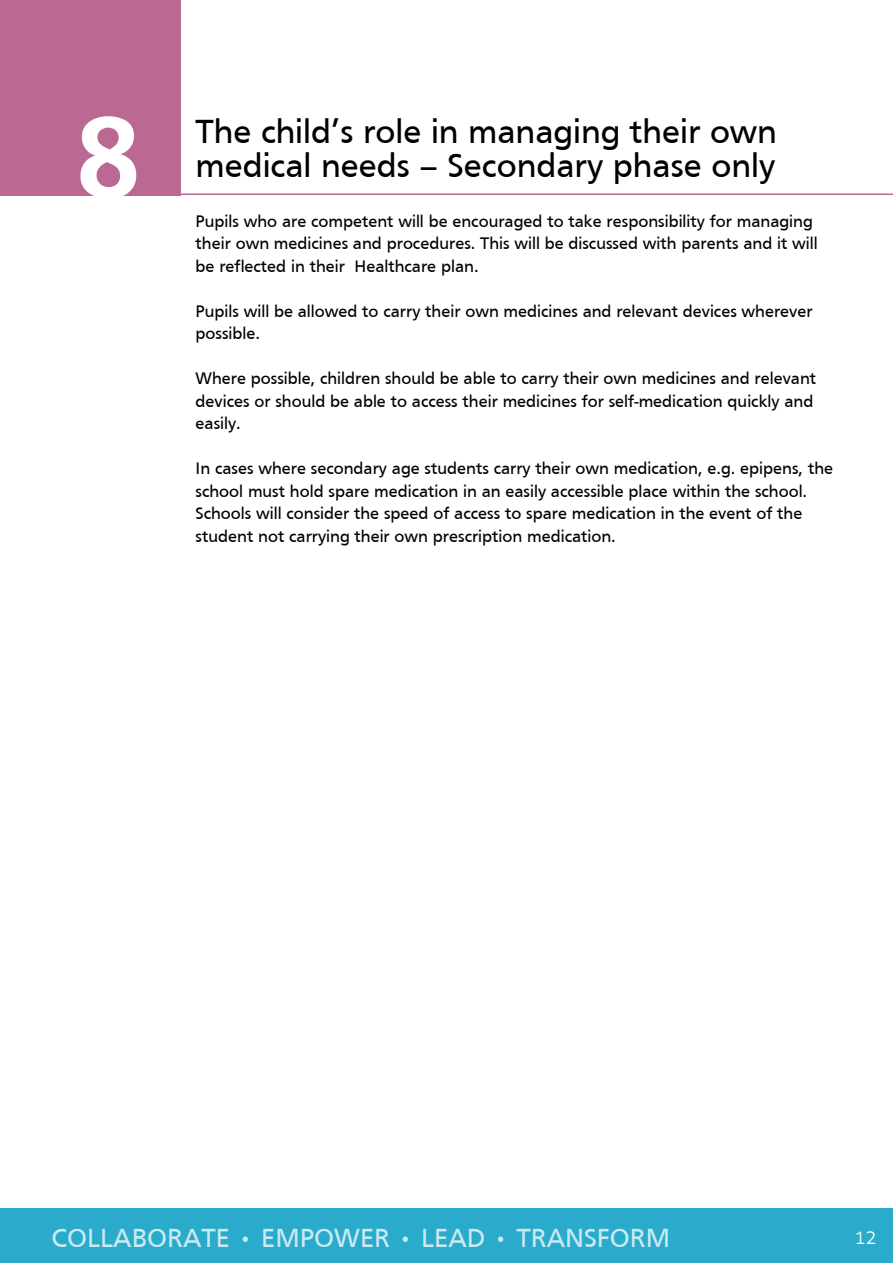
<style>
.page{position:relative;width:893px;height:1263px;background:#fff}
.page>*{position:absolute;margin:0;border:0;box-sizing:border-box;transform-origin:0 0}
.t1{font:700 119.85px "Frutiger";color:#fff}
.t2{font:34.5px/34.5px "Frutiger";color:#000}
.t3{font:27px "Frutiger";color:#caeaf2}
.t4{font:300 19.5px "Aller";color:#fff}
.t5{font:17.25px/22.5px "Frutiger";color:#000}
</style>
<div class="page">
<div style="left:0;top:1209px;width:893px;height:54px;background:#2babcc"></div>
<hr style="left:181px;top:194px;width:712px;height:1px;background:#bb6992">
<div style="left:0;top:0;width:180px;height:196px;background:#bb6992"></div>
<h1 class="t1" style="left:76px;top:88px;width:66px">8</h1>
<h2 class="t2" style="left:196px;top:114px;width:583px">The child’s role in managing their own medical needs – Secondary phase only</h2>
<p class="t5" style="left:196px;top:210px;width:624px">Pupils who are competent will be encouraged to take responsibility for managing their own medicines and procedures. This will be discussed with parents and it will be reflected in their Healthcare plan.</p>
<p class="t5" style="left:196px;top:300px;width:619px">Pupils will be allowed to carry their own medicines and relevant devices wherever possible.</p>
<p class="t5" style="left:196px;top:367px;width:622px">Where possible, children should be able to carry their own medicines and relevant devices or should be able to access their medicines for self-medication quickly and easily.</p>
<p class="t5" style="left:196px;top:457px;width:639px">In cases where secondary age students carry their own medication, e.g. epipens, the school must hold spare medication in an easily accessible place within the school.<br>Schools will consider the speed of access to spare medication in the event of the student not carrying their own prescription medication.</p>
<h3 class="t3" style="left:52px;top:1222px;width:620px">COLLABORATE • EMPOWER • LEAD • TRANSFORM</h3>
<p class="t4" style="left:854px;top:1225px;width:25px">12</p>
</div>
